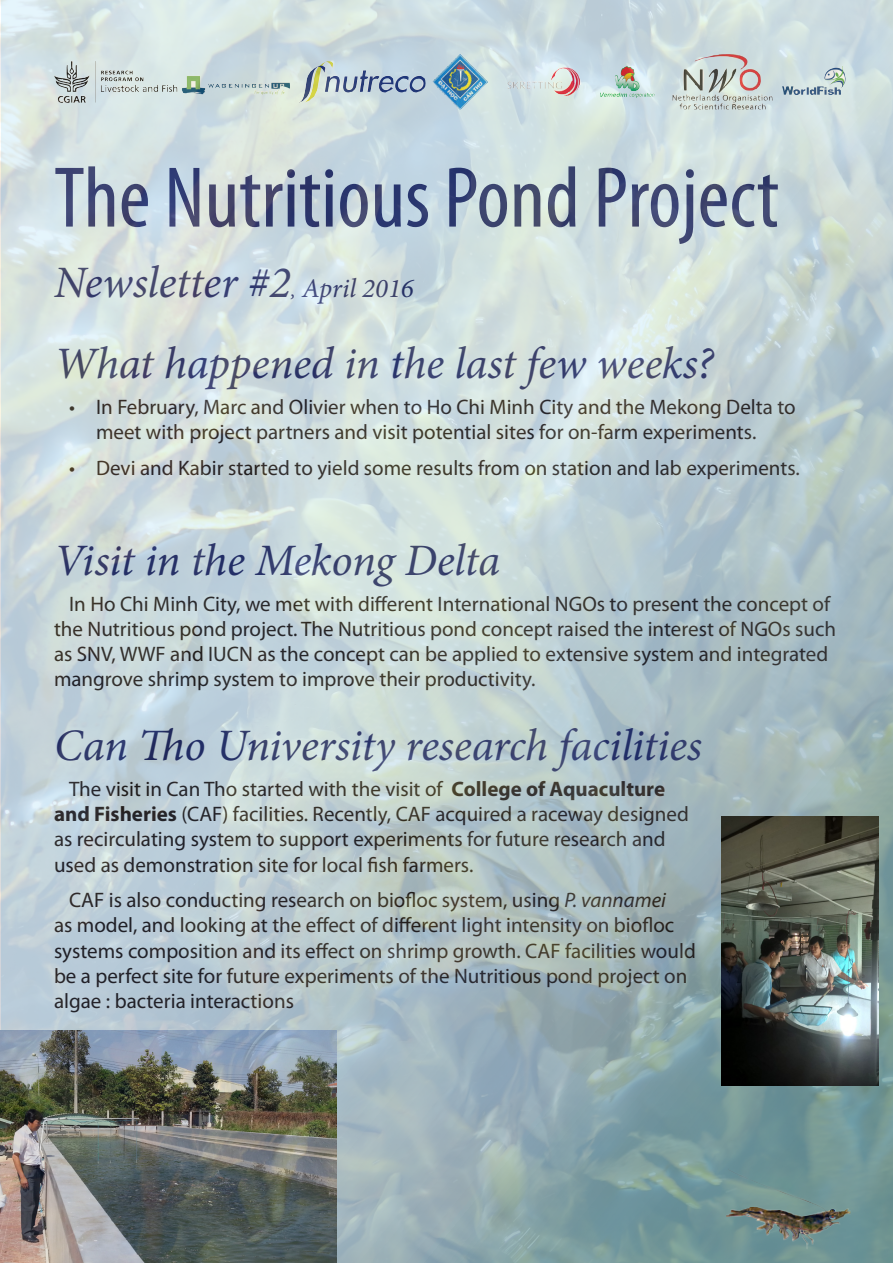
<style>
.page{position:relative;width:893px;height:1263px;background:#fff}
.page>*{position:absolute;margin:0;border:0;box-sizing:border-box;transform-origin:0 0}
.t1{font:condensed 87px "Myriad Pro";color:#232e6d}
.Headline1{font:italic 45px "Minion Pro";letter-spacing:-.01em;color:#232e6d}
.Paragraph_14{font:21px/25.2px "Myriad Pro";color:#231f20}
.s1{font-size:21px}
.s2{font-size:27px}
.s3{font-weight:700}
.s4{font-style:italic}
</style>
<div class="page">
<img style="left:0;top:0;width:893px;height:1263px">
<img style="left:722px;top:817px;width:157px;height:268px">
<img style="left:724px;top:1164px;width:128px;height:99px">
<p class="t1" style="left:54px;top:145px;width:726px">The Nutritious Pond Project</p>
<p class="Headline1" style="left:54px;top:252px;width:361px">Newsletter #2<span class="s1">,</span> <span class="s2">April 2016</span></p>
<p class="Headline1" style="left:54px;top:333px;width:661px">What happened in the last few weeks?</p>
<p class="Paragraph_14" style="left:69px;top:394px;width:728px;text-align:center">• In February, Marc and Olivier when to Ho Chi Minh City and the Mekong Delta to meet with project partners and visit potential sites for on-farm experiments.</p>
<p class="Paragraph_14" style="left:69px;top:455px;width:732px">• Devi and Kabir started to yield some results from on station and lab experiments.</p>
<p class="Headline1" style="left:54px;top:530px;width:448px">Visit in the Mekong Delta</p>
<p class="Paragraph_14" style="left:54px;top:591px;width:784px;text-indent:15px">In Ho Chi Minh City, we met with different International NGOs to present the concept of the Nutritious pond project. The Nutritious pond concept raised the interest of NGOs such as SNV, WWF and IUCN as the concept can be applied to extensive system and integrated mangrove shrimp system to improve their productivity.</p>
<p class="Headline1" style="left:54px;top:715px;width:649px">Can Tho University research facilities</p>
<p class="Paragraph_14" style="left:54px;top:776px;width:636px;text-indent:15px">The visit in Can Tho started with the visit of <span class="s3">College of Aquaculture and Fisheries</span> (CAF) facilities. Recently, CAF acquired a raceway designed as recirculating system to support experiments for future research and used as demonstration site for local fish farmers.</p>
<p class="Paragraph_14" style="left:54px;top:887px;width:643px;text-indent:15px">CAF is also conducting research on biofloc system, using <span class="s4">P. vannamei<br></span>as model, and looking at the effect of different light intensity on biofloc systems composition and its effect on shrimp growth. CAF facilities would be a perfect site for future experiments of the Nutritious pond project on algae : bacteria interactions</p>
</div>
